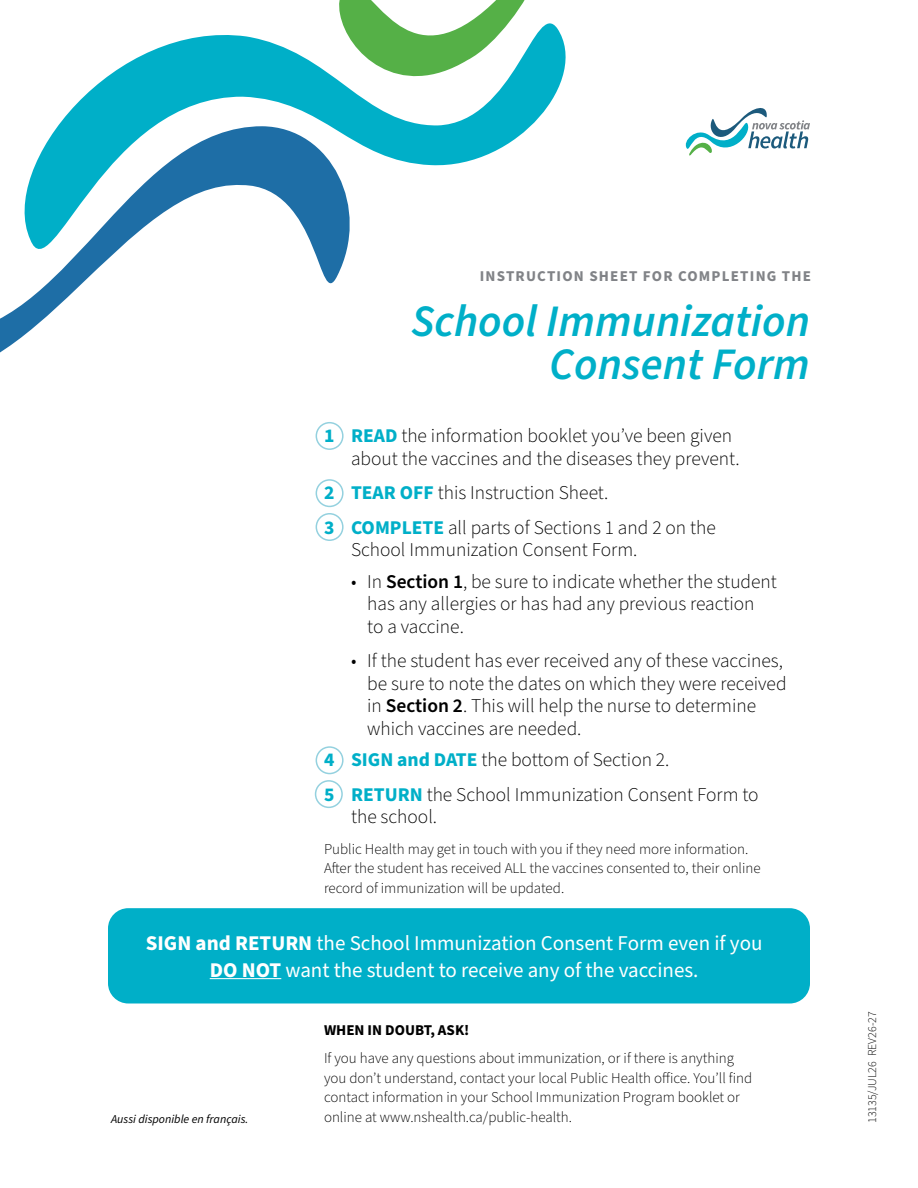
<style>
.page{position:relative;width:918px;height:1188px;background:#fff}
.page>*{position:absolute;margin:0;border:0;box-sizing:border-box;transform-origin:0 0}
.t1{font:italic 600 45px/43.5px "Source Sans Pro";color:#00afc8;text-align:right}
.t2{font:21px/27px "Source Sans Pro";color:#fff;text-align:center}
.t3{font:300 19.5px/22.5px "Source Sans Pro";color:#000}
.t4{font:300 15px/19.5px "Source Sans Pro";color:#000}
.t5{font:700 15px "Source Sans Pro";letter-spacing:.08em;color:#818387}
.t6{font:700 15px "Source Sans Pro";color:#000}
.t7{font:italic 12px "Source Sans Pro";color:#000}
.t8{font:300 12px "Source Sans Pro";color:#000}
.s1{font-weight:700;color:#00afc8}
.s2{font-weight:600}
.s3{font-weight:700}
</style>
<div class="page">
<svg style="left:0;top:294px;width:71px;height:59px"></svg>
<svg style="left:24px;top:23px;width:542px;height:271px"></svg>
<svg style="left:336px;top:0;width:204px;height:102px"></svg>
<div style="left:108px;top:908px;width:702px;height:96px;background:#00afc8;border-radius:20px"></div>
<hr style="left:210px;top:978px;width:71px;height:1px;background:#fff">
<div style="left:315px;top:780px;width:28px;height:28px;border:2px solid #94d1df;border-radius:50%"></div>
<div style="left:316px;top:746px;width:28px;height:28px;border:2px solid #94d1df;border-radius:50%"></div>
<div style="left:316px;top:513px;width:28px;height:28px;border:2px solid #94d1df;border-radius:50%"></div>
<div style="left:316px;top:479px;width:28px;height:28px;border:2px solid #94d1df;border-radius:50%"></div>
<div style="left:316px;top:422px;width:28px;height:28px;border:2px solid #94d1df;border-radius:50%"></div>
<svg style="left:685px;top:108px;width:125px;height:48px"></svg>
<p class="t5" style="left:480px;top:266px;width:333px">INSTRUCTION SHEET FOR COMPLETING THE</p>
<h1 class="t1" style="left:411px;top:300px;width:400px">School Immunization<br>Consent Form</h1>
<p class="t3" style="left:351px;top:425px;width:390px;text-indent:-27px"><span class="s1">1 READ</span> the information booklet you’ve been given about the vaccines and the diseases they prevent.</p>
<p class="t3" style="left:324px;top:476px;width:393px;line-height:34.5px"><span class="s1">2 TEAR OFF</span> this Instruction Sheet.<br><span class="s1">3 COMPLETE</span> all parts of Sections 1 and 2 on the</p>
<p class="t3" style="left:351px;top:539px;width:288px">School Immunization Consent Form.</p>
<p class="t3" style="left:367px;top:571px;width:411px;text-indent:-16px">• In <span class="s2">Section 1</span>, be sure to indicate whether the student has any allergies or has had any previous reaction<br>to a vaccine.</p>
<p class="t3" style="left:367px;top:650px;width:421px;text-indent:-16px">• If the student has ever received any of these vaccines, be sure to note the dates on which they were received in <span class="s2">Section 2</span>. This will help the nurse to determine which vaccines are needed.</p>
<p class="t3" style="left:324px;top:743px;width:436px;line-height:34.5px"><span class="s1">4 SIGN and DATE</span> the bottom of Section 2.<br><span class="s1">5 RETURN</span> the School Immunization Consent Form to</p>
<p class="t3" style="left:351px;top:806px;width:88px">the school.</p>
<p class="t4" style="left:324px;top:839px;width:438px">Public Health may get in touch with you if they need more information.<br>After the student has received ALL the vaccines consented to, their online record of immunization will be updated.</p>
<p class="t2" style="left:146px;top:930px;width:618px"><span class="s3">SIGN and RETURN</span> the School Immunization Consent Form even if you<br><span class="s3">DO NOT</span> want the student to receive any of the vaccines.</p>
<p class="t6" style="left:324px;top:1019px;width:147px">WHEN IN DOUBT, ASK!</p>
<p class="t4" style="left:324px;top:1049px;width:430px">If you have any questions about immunization, or if there is anything you don’t understand, contact your local Public Health office. You’ll find contact information in your School Immunization Program booklet or</p>
<p class="t7" style="left:111px;top:1111px;width:139px">Aussi disponible en français.</p>
<p class="t4" style="left:324px;top:1107px;width:250px">online at www.nshealth.ca/public-health.</p>
<p class="t8" style="left:864px;top:1123px;width:113px;rotate:-90deg">13135/JUL26 REV26-27</p>
</div>
